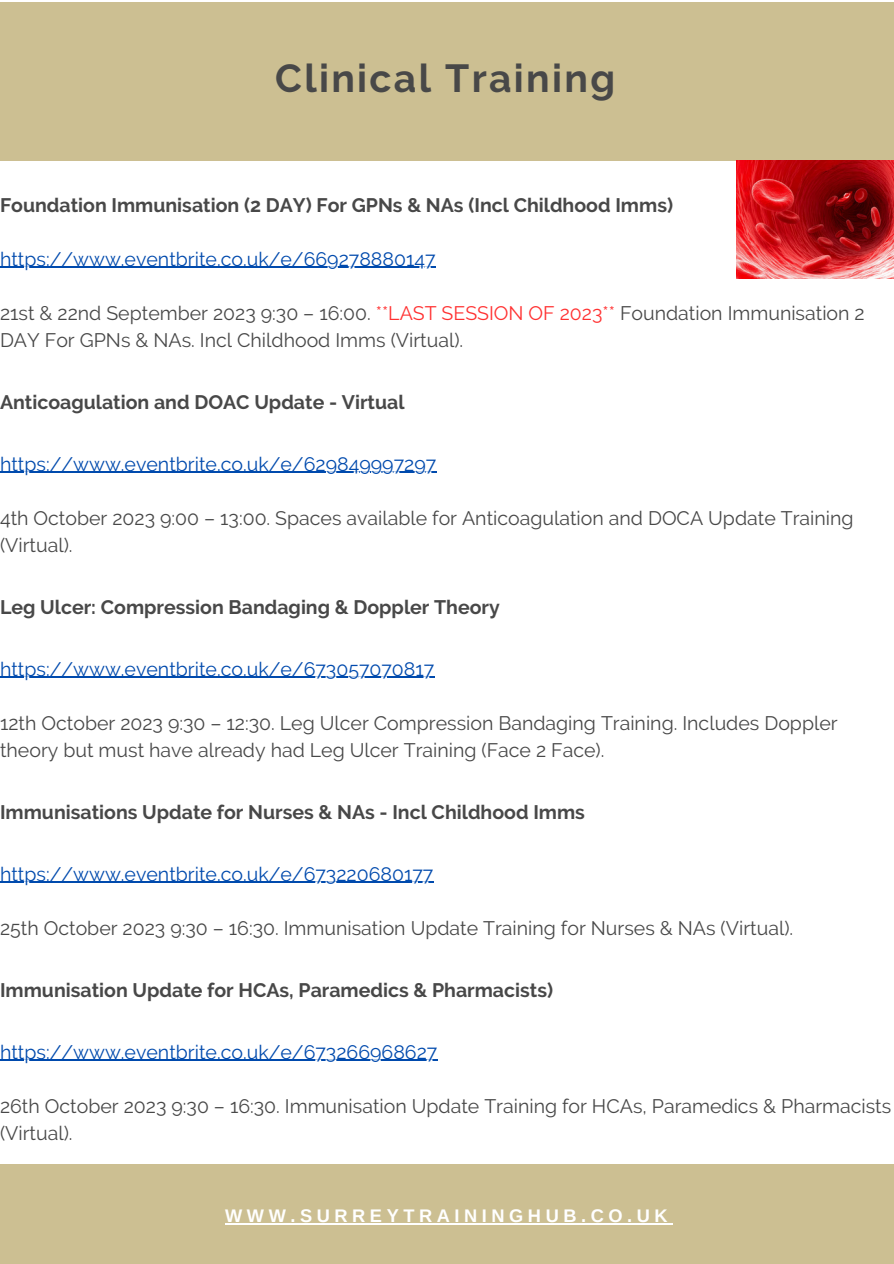
<style>
.page{position:relative;width:894px;height:1264px;background:#fff}
.page>*{position:absolute;margin:0;border:0;box-sizing:border-box;transform-origin:0 0}
.t1{font:700 39px "Raleway";letter-spacing:.06em;color:#484848}
.t2{font:19.5px/27px "Raleway";color:#484848}
.t3{font:700 19.5px "Raleway";color:#484848}
.t4{font:19.5px "Raleway";color:#004aad}
.t5{font:700 18.15px "Arimo";letter-spacing:.25em;color:#fff}
.s1{color:#ff3131}
</style>
<div class="page">
<div style="left:0;top:2px;width:893px;height:158px;background:#ccbf92"></div>
<hr style="left:0;top:267px;width:435px;height:1px;background:#004aad">
<hr style="left:0;top:472px;width:436px;height:1px;background:#004aad">
<hr style="left:0;top:677px;width:434px;height:1px;background:#004aad">
<hr style="left:0;top:881px;width:433px;height:2px;background:#004aad">
<hr style="left:0;top:1059px;width:437px;height:1px;background:#004aad">
<div style="left:0;top:1164px;width:893px;height:99px;background:#ccbf92"></div>
<img style="left:736px;top:160px;width:157px;height:118px">
<hr style="left:225px;top:1222px;width:447px;height:2px;background:#fff">
<p class="t1" style="left:275px;top:55px;width:341px">Clinical Training</p>
<p class="t3" style="left:0;top:193px;width:674px">Foundation Immunisation (2 DAY) For GPNs &amp; NAs (Incl Childhood Imms)</p>
<p class="t4" style="left:0;top:247px;width:437px">https://www.eventbrite.co.uk/e/669278880147</p>
<p class="t2" style="left:0;top:299px;width:866px">21st &amp; 22nd September 2023 9:30 – 16:00. <span class="s1">**LAST SESSION OF 2023**</span> Foundation Immunisation 2<br>DAY For GPNs &amp; NAs. Incl Childhood Imms (Virtual).</p>
<p class="t3" style="left:0;top:390px;width:406px">Anticoagulation and DOAC Update - Virtual</p>
<p class="t4" style="left:0;top:452px;width:437px">https://www.eventbrite.co.uk/e/629849997297</p>
<p class="t2" style="left:0;top:504px;width:854px">4th October 2023 9:00 – 13:00. Spaces available for Anticoagulation and DOCA Update Training (Virtual).</p>
<p class="t3" style="left:0;top:595px;width:501px">Leg Ulcer: Compression Bandaging &amp; Doppler Theory</p>
<p class="t4" style="left:0;top:657px;width:435px">https://www.eventbrite.co.uk/e/673057070817</p>
<p class="t2" style="left:0;top:709px;width:838px">12th October 2023 9:30 – 12:30. Leg Ulcer Compression Bandaging Training. Includes Doppler theory but must have already had Leg Ulcer Training (Face 2 Face).</p>
<p class="t3" style="left:0;top:800px;width:586px">Immunisations Update for Nurses &amp; NAs - Incl Childhood Imms</p>
<p class="t4" style="left:0;top:862px;width:434px">https://www.eventbrite.co.uk/e/673220680177</p>
<p class="t2" style="left:0;top:914px;width:794px">25th October 2023 9:30 – 16:30. Immunisation Update Training for Nurses &amp; NAs (Virtual).</p>
<p class="t3" style="left:0;top:978px;width:554px">Immunisation Update for HCAs, Paramedics &amp; Pharmacists)</p>
<p class="t4" style="left:0;top:1040px;width:438px">https://www.eventbrite.co.uk/e/673266968627</p>
<p class="t2" style="left:0;top:1092px;width:892px">26th October 2023 9:30 – 16:30. Immunisation Update Training for HCAs, Paramedics &amp; Pharmacists (Virtual).</p>
<p class="t5" style="left:225px;top:1205px;width:444px">WWW.SURREYTRAININGHUB.CO.UK</p>
</div>
